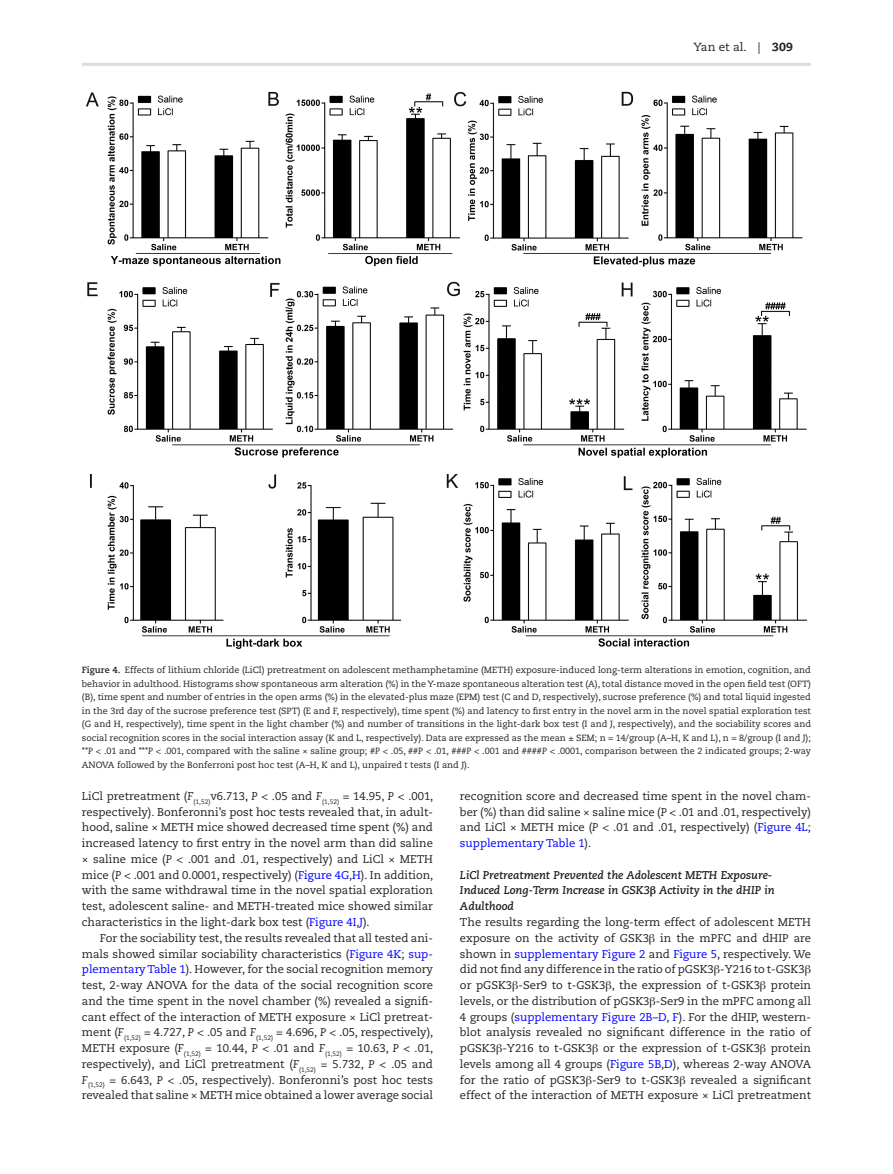
<style>
.page{position:relative;width:893px;height:1174px;background:#fff}
.page>*{position:absolute;margin:0;border:0;box-sizing:border-box;transform-origin:0 0}
.t1{font:11.7px "Caecilia LT Std";color:#231f20}
.t2{font:11.25px/15.8px "Caecilia LT Std";color:#231f20;text-align:justify}
.t3{font:italic 700 11.25px/15.8px "Caecilia LT Std";color:#231f20}
.t4{font:9px/13.5px "Caecilia LT Std";color:#231f20;text-align:justify}
.s1{font-weight:800}
.s2{font-weight:700}
.s3{font-style:italic}
.s4{font-family:"Gandhari Unicode"}
.s5{color:#00f}
.s6{font-family:"Gandhari Unicode";font-style:normal}
</style>
<div class="page">
<hr style="left:82px;top:63px;width:729px;height:3px;background:#dcdddf">
<img style="left:86px;top:91px;width:721px;height:558px">
<p class="t1" style="left:694px;top:40px;width:101px">Yan et al. | <span class="s1">309</span></p>
<p class="t4" style="left:82px;top:663px;width:731px"><span class="s2">Figure 4.</span> Effects of lithium chloride (LiCl) pretreatment on adolescent methamphetamine (METH) exposure-induced long-term alterations in emotion, cognition, and behavior in adulthood. Histograms show spontaneous arm alteration (%) in the Y-maze spontaneous alteration test (A), total distance moved in the open field test (OFT) (B), time spent and number of entries in the open arms (%) in the elevated-plus maze (EPM) test (C and D, respectively), sucrose preference (%) and total liquid ingested in the 3rd day of the sucrose preference test (SPT) (E and F, respectively), time spent (%) and latency to first entry in the novel arm in the novel spatial exploration test (G and H, respectively), time spent in the light chamber (%) and number of transitions in the light-dark box test (I and J, respectively), and the sociability scores and social recognition scores in the social interaction assay (K and L, respectively). Data are expressed as the mean ± SEM; n = 14/group (A–H, K and L), n = 8/group (I and J); **<span class="s3">P</span> &lt; .01 and ***<span class="s3">P</span> &lt; .001, compared with the saline <span class="s4">×</span> saline group; #<span class="s3">P</span> &lt; .05, ##<span class="s3">P</span> &lt; .01, ###<span class="s3">P</span> &lt; .001 and ####<span class="s3">P</span> &lt; .0001, comparison between the 2 indicated groups; 2-way ANOVA followed by the Bonferroni post hoc test (A–H, K and L), unpaired <span class="s3">t</span> tests (I and J).</p>
<p class="t2" style="left:82px;top:788px;width:353px">LiCl pretreatment (<span class="s3">F</span><sub>(1,52)</sub>v6.713, <span class="s3">P</span> &lt; .05 and <span class="s3">F</span><sub>(1,52)</sub> = 14.95, <span class="s3">P</span> &lt; .001, respectively). Bonferonni’s post hoc tests revealed that, in adult&shy;hood, saline <span class="s4">×</span> METH mice showed decreased time spent (%) and increased latency to first entry in the novel arm than did saline <span class="s4">×</span> saline mice (<span class="s3">P</span> &lt; .001 and .01, respectively) and LiCl <span class="s4">×</span> METH mice (<span class="s3">P</span> &lt; .001 and 0.0001, respectively) (<span class="s5">Figure 4G</span>,<span class="s5">H</span>). In addition, with the same withdrawal time in the novel spatial exploration test, adolescent saline- and METH-treated mice showed similar characteristics in the light-dark box test (<span class="s5">Figure 4I</span>,<span class="s5">J</span>).</p>
<p class="t2" style="left:82px;top:930px;width:353px;text-indent:18px">For the sociability test, the results revealed that all tested ani&shy;mals showed similar sociability characteristics (<span class="s5">Figure 4K</span>; <span class="s5">sup&shy;plementary Table 1</span>). However, for the social recognition memory test, 2-way ANOVA for the data of the social recognition score and the time spent in the novel chamber (%) revealed a signifi&shy;cant effect of the interaction of METH exposure <span class="s4">×</span> LiCl pretreat&shy;ment (<span class="s3">F</span><sub>(1,52)</sub> = 4.727, <span class="s3">P</span> &lt; .05 and <span class="s3">F</span><sub>(1,52)</sub> = 4.696, <span class="s3">P</span> &lt; .05, respectively), METH exposure (<span class="s3">F</span><sub>(1,52)</sub> = 10.44, <span class="s3">P</span> &lt; .01 and <span class="s3">F</span><sub>(1,52)</sub> = 10.63, <span class="s3">P</span> &lt; .01, respectively), and LiCl pretreatment (<span class="s3">F</span><sub>(1,52)</sub> = 5.732, <span class="s3">P</span> &lt; .05 and <span class="s3">F</span><sub>(1,52)</sub> = 6.643, <span class="s3">P</span> &lt; .05, respectively). Bonferonni’s post hoc tests revealed that saline <span class="s4">×</span> METH mice obtained a lower average social</p>
<p class="t2" style="left:460px;top:788px;width:353px">recognition score and decreased time spent in the novel cham&shy;ber (%) than did saline <span class="s4">×</span> saline mice (<span class="s3">P</span> &lt; .01 and .01, respectively) and LiCl <span class="s4">×</span> METH mice (<span class="s3">P</span> &lt; .01 and .01, respectively) (<span class="s5">Figure 4L</span>; <span class="s5">supplementary Table 1</span>).</p>
<p class="t3" style="left:460px;top:867px;width:316px">LiCl Pretreatment Prevented the Adolescent METH Exposure-<br>Induced Long-Term Increase in GSK3<span class="s6">β</span> Activity in the dHIP in<br>Adulthood</p>
<p class="t2" style="left:460px;top:914px;width:353px">The results regarding the long-term effect of adolescent METH exposure on the activity of GSK3<span class="s4">β</span> in the mPFC and dHIP are shown in <span class="s5">supplementary Figure 2</span> and <span class="s5">Figure 5</span>, respectively. We did not find any difference in the ratio of pGSK3<span class="s4">β</span>-Y216 to t-GSK3<span class="s4">β </span>or pGSK3<span class="s4">β</span>-Ser9 to t-GSK3<span class="s4">β</span>, the expression of t-GSK3<span class="s4">β</span> protein levels, or the distribution of pGSK3<span class="s4">β</span>-Ser9 in the mPFC among all 4 groups (<span class="s5">supplementary Figure 2B–D</span>, <span class="s5">F</span>). For the dHIP, western&shy;blot analysis revealed no significant difference in the ratio of pGSK3<span class="s4">β</span>-Y216 to t-GSK3<span class="s4">β</span> or the expression of t-GSK3<span class="s4">β</span> protein levels among all 4 groups (<span class="s5">Figure 5B</span>,<span class="s5">D</span>), whereas 2-way ANOVA for the ratio of pGSK3<span class="s4">β</span>-Ser9 to t-GSK3<span class="s4">β</span> revealed a significant effect of the interaction of METH exposure <span class="s4">×</span> LiCl pretreatment</p>
</div>
